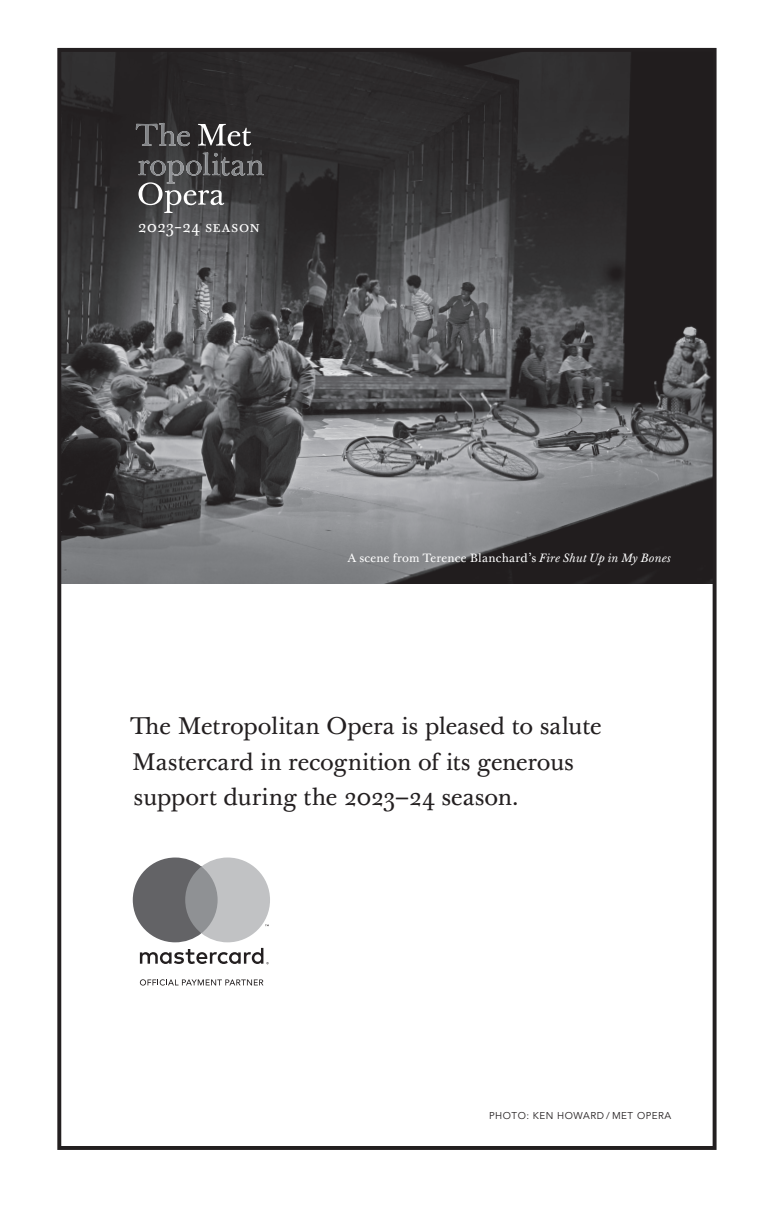
<style>
.page{position:relative;width:774px;height:1224px;background:#fff}
.page>*{position:absolute;margin:0;border:0;box-sizing:border-box;transform-origin:0 0}
.t1{font:23.6px/35.4px "Baskerville Ten Pro";letter-spacing:-.005em;color:#231f20}
.t2{font:15.8px "Baskerville Ten Pro";letter-spacing:.03em;color:#fff}
.t3{font:11.8px "Baskerville Ten Pro";letter-spacing:.02em;color:#fff}
.t4{font:9.8px "Avenir LT Pro";letter-spacing:.05em;color:#231f20}
.s1{font-style:italic}
</style>
<div class="page">
<img style="left:62px;top:343px;width:650px;height:241px">
<svg style="left:62px;top:53px;width:650px;height:290px;background:#393839"></svg>
<img style="left:136px;top:123px;width:54px;height:23px">
<svg style="left:198px;top:124px;width:53px;height:22px"></svg>
<img style="left:167px;top:152px;width:97px;height:31px">
<svg style="left:139px;top:182px;width:85px;height:31px;background:#68686a"></svg>
<svg style="left:140px;top:948px;width:129px;height:16px"></svg>
<svg style="left:133px;top:858px;width:137px;height:84px;background:#a1a2a4"></svg>
<svg style="left:140px;top:979px;width:123px;height:7px"></svg>
<div style="left:57px;top:48px;width:660px;height:1102px;border:4px solid #231f20"></div>
<p class="t2" style="left:138px;top:217px;width:124px">2023–24 SeaSon</p>
<p class="t3" style="left:348px;top:550px;width:325px">A scene from Terence Blanchard’s <span class="s1">Fire Shut Up in My Bones</span></p>
<p class="t1" style="left:131px;top:709px;width:473px">The Metropolitan Opera is pleased to salute<br>Mastercard in recognition of its generous support during the 2023–24 season.</p>
<p class="t4" style="left:489px;top:1110px;width:184px">PHOTO: KEN HOWARD / MET OPERA</p>
</div>
